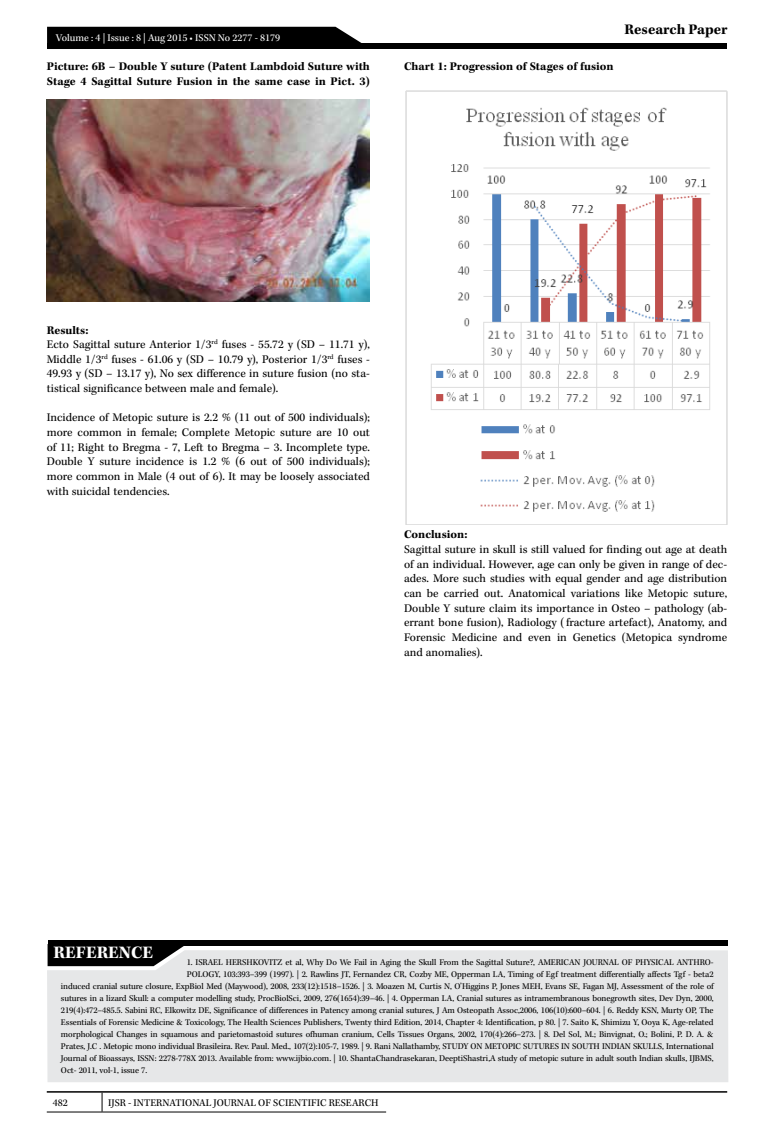
<style>
.page{position:relative;width:774px;height:1136px;background:#fff}
.page>*{position:absolute;margin:0;border:0;box-sizing:border-box;transform-origin:0 0}
.t1{font:700 18px "Kepler Std";letter-spacing:.005em;color:#fff}
.t2{font:700 15px "Kepler Std";color:#000}
.t3{font:12px/14.7px "Kepler Std";color:#000;text-align:justify}
.t4{font:700 12px/14.7px "Kepler Std";color:#000}
.t5{font:10.5px "Kepler Std";color:#000}
.t6{font:10.5px "Kepler Std";color:#fff}
.t7{font:9px "Kepler Std";letter-spacing:-.01em;color:#000}
.s1{font-weight:700}
</style>
<div class="page">
<hr style="left:47px;top:1090px;width:680px;height:2px;background:#000">
<svg style="left:102px;top:1092px;width:1px;height:19px"></svg>
<hr style="left:47px;top:1111px;width:55px;height:1px;background:#000">
<hr style="left:102px;top:1111px;width:284px;height:1px;background:#000">
<div style="left:47px;top:43px;width:680px;height:6px;background:#000"></div>
<div style="left:47px;top:27px;width:315px;height:16px;background:#000"></div>
<div style="left:47px;top:950px;width:681px;height:132px;background:#e6e7e8"></div>
<div style="left:48px;top:940px;width:679px;height:5px;background:#000"></div>
<svg style="left:48px;top:945px;width:139px;height:21px;background:#1d1d1e"></svg>
<img style="left:47px;top:99px;width:323px;height:203px">
<img style="left:405px;top:90px;width:322px;height:434px">
<p class="t6" style="left:56px;top:32px;width:226px">Volume : 4 | Issue : 8 | Aug 2015 • ISSN No 2277 - 8179</p>
<h3 class="t4" style="left:47px;top:59px;width:325px">Picture: 6B – Double Y suture (Patent Lambdoid Suture with<br>Stage 4 Sagittal Suture Fusion in the same case in Pict. 3)</h3>
<h3 class="t4" style="left:404px;top:59px;width:211px">Chart 1: Progression of Stages of fusion</h3>
<h2 class="t2" style="left:625px;top:21px;width:104px">Research Paper</h2>
<p class="t3" style="left:47px;top:323px;width:325px;text-align:left"><span class="s1">Results:<br></span>Ecto Sagittal suture Anterior 1/3<sup>rd</sup> fuses - 55.72 y (SD – 11.71 y), Middle 1/3<sup>rd</sup> fuses - 61.06 y (SD – 10.79 y), Posterior 1/3<sup>rd</sup> fuses - 49.93 y (SD – 13.17 y), No sex difference in suture fusion (no sta&shy;tistical significance between male and female).</p>
<p class="t3" style="left:47px;top:411px;width:325px">Incidence of Metopic suture is 2.2 % (11 out of 500 individuals); more common in female; Complete Metopic suture are 10 out of 11; Right to Bregma - 7, Left to Bregma – 3. Incomplete type.<br>Double Y suture incidence is 1.2 % (6 out of 500 individuals); more common in Male (4 out of 6). It may be loosely associated with suicidal tendencies.</p>
<h3 class="t4" style="left:404px;top:527px;width:65px">Conclusion:</h3>
<p class="t3" style="left:404px;top:542px;width:325px">Sagittal suture in skull is still valued for finding out age at death of an individual. However, age can only be given in range of dec&shy;ades. More such studies with equal gender and age distribution can be carried out. Anatomical variations like Metopic suture, Double Y suture claim its importance in Osteo – pathology (ab&shy;errant bone fusion), Radiology ( fracture artefact), Anatomy, and Forensic Medicine and even in Genetics (Metopica syndrome and anomalies).</p>
<h1 class="t1" style="left:54px;top:942px;width:101px">REFERENCE</h1>
<p class="t7" style="left:187px;top:957px;width:528px">1. ISRAEL HERSHKOVITZ et al, Why Do We Fail in Aging the Skull From the Sagittal Suture?, AMERICAN JOURNAL OF PHYSICAL ANTHRO-</p>
<p class="t7" style="left:187px;top:969px;width:528px">POLOGY, 103:393–399 (1997). | 2. Rawlins JT, Fernandez CR, Cozby ME, Opperman LA, Timing of Egf treatment differentially affects Tgf - beta2</p>
<p class="t7" style="left:61px;top:981px;width:654px">induced cranial suture closure, ExpBiol Med (Maywood), 2008, 233(12):1518–1526. | 3. Moazen M, Curtis N, O’Higgins P, Jones MEH, Evans SE, Fagan MJ, Assessment of the role of</p>
<p class="t7" style="left:61px;top:993px;width:654px">sutures in a lizard Skull: a computer modelling study, ProcBiolSci, 2009, 276(1654):39–46. | 4. Opperman LA, Cranial sutures as intramembranous bonegrowth sites, Dev Dyn, 2000,</p>
<p class="t7" style="left:61px;top:1005px;width:654px">219(4):472–485.5. Sabini RC, Elkowitz DE, Significance of differences in Patency among cranial sutures, J Am Osteopath Assoc,2006, 106(10):600–604. | 6. Reddy KSN, Murty OP, The</p>
<p class="t7" style="left:61px;top:1017px;width:654px">Essentials of Forensic Medicine &amp; Toxicology, The Health Sciences Publishers, Twenty third Edition, 2014, Chapter 4: Identification, p 80. | 7. Saito K, Shimizu Y, Ooya K, Age-related</p>
<p class="t7" style="left:61px;top:1029px;width:654px">morphological Changes in squamous and parietomastoid sutures ofhuman cranium, Cells Tissues Organs, 2002, 170(4):266–273. | 8. Del Sol, M.; Binvignat, O.; Bolini, P. D. A. &amp;</p>
<p class="t7" style="left:61px;top:1041px;width:654px">Prates, J.C . Metopic mono individual Brasileira. Rev. Paul. Med., 107(2):105-7, 1989. | 9. Rani Nallathamby, STUDY ON METOPIC SUTURES IN SOUTH INDIAN SKULLS, International</p>
<p class="t7" style="left:61px;top:1053px;width:654px">Journal of Bioassays, ISSN: 2278-778X 2013. Available from: www.ijbio.com. | 10. ShantaChandrasekaran, DeeptiShastri,A study of metopic suture in adult south Indian skulls, IJBMS,</p>
<p class="t7" style="left:61px;top:1065px;width:88px">Oct- 2011, vol-1, issue 7.</p>
<p class="t5" style="left:53px;top:1096px;width:17px">482</p>
<p class="t5" style="left:108px;top:1096px;width:272px">IJSR - INTERNATIONAL JOURNAL OF SCIENTIFIC RESEARCH</p>
</div>
